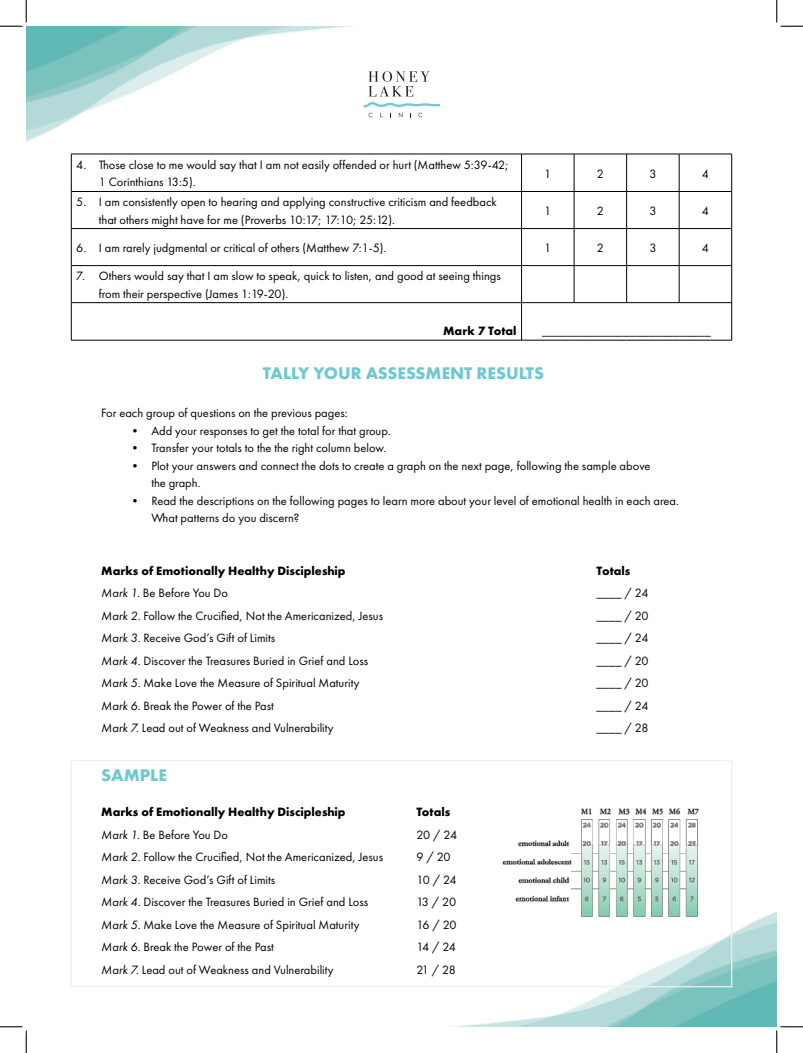
<style>
.page{position:relative;width:803px;height:1053px;background:#fff}
.page>*{position:absolute;margin:0;border:0;box-sizing:border-box;transform-origin:0 0}
.t1{font:700 17.5px "Futura PT";color:#70c8cf}
.t2{font:12.5px/17.5px "Futura PT";color:#000}
.t3{font:700 12.5px "Futura PT";color:#000}
.s1{font-style:italic}
</style>
<div class="page">
<img style="left:26px;top:26px;width:397px;height:116px">
<img style="left:460px;top:912px;width:316px;height:114px">
<svg style="left:368px;top:71px;width:62px;height:25px"></svg>
<svg style="left:368px;top:113px;width:4px;height:4px"></svg>
<svg style="left:380px;top:113px;width:3px;height:4px"></svg>
<svg style="left:399px;top:113px;width:3px;height:4px"></svg>
<svg style="left:418px;top:113px;width:4px;height:4px"></svg>
<svg style="left:363px;top:102px;width:76px;height:5px"></svg>
<hr style="left:71px;top:154px;width:450px;height:1px;background:#000">
<hr style="left:71px;top:154px;width:1px;height:37px;background:#000">
<hr style="left:521px;top:154px;width:53px;height:1px;background:#000">
<hr style="left:521px;top:154px;width:1px;height:37px;background:#000">
<hr style="left:574px;top:154px;width:52px;height:1px;background:#000">
<hr style="left:574px;top:154px;width:1px;height:37px;background:#000">
<hr style="left:626px;top:154px;width:53px;height:1px;background:#000">
<hr style="left:626px;top:154px;width:1px;height:37px;background:#000">
<hr style="left:679px;top:154px;width:52px;height:1px;background:#000">
<hr style="left:679px;top:154px;width:1px;height:37px;background:#000">
<hr style="left:731px;top:154px;width:1px;height:37px;background:#000">
<hr style="left:71px;top:191px;width:450px;height:1px;background:#000">
<hr style="left:71px;top:192px;width:1px;height:36px;background:#000">
<hr style="left:521px;top:191px;width:53px;height:1px;background:#000">
<hr style="left:521px;top:192px;width:1px;height:36px;background:#000">
<hr style="left:574px;top:191px;width:52px;height:1px;background:#000">
<hr style="left:574px;top:192px;width:1px;height:36px;background:#000">
<hr style="left:626px;top:191px;width:53px;height:1px;background:#000">
<hr style="left:626px;top:192px;width:1px;height:36px;background:#000">
<hr style="left:679px;top:191px;width:52px;height:1px;background:#000">
<hr style="left:679px;top:192px;width:1px;height:36px;background:#000">
<hr style="left:731px;top:192px;width:1px;height:36px;background:#000">
<hr style="left:71px;top:228px;width:450px;height:1px;background:#000">
<hr style="left:71px;top:229px;width:1px;height:36px;background:#000">
<hr style="left:521px;top:228px;width:53px;height:1px;background:#000">
<hr style="left:521px;top:229px;width:1px;height:36px;background:#000">
<hr style="left:574px;top:228px;width:52px;height:1px;background:#000">
<hr style="left:574px;top:229px;width:1px;height:36px;background:#000">
<hr style="left:626px;top:228px;width:53px;height:1px;background:#000">
<hr style="left:626px;top:229px;width:1px;height:36px;background:#000">
<hr style="left:679px;top:228px;width:52px;height:1px;background:#000">
<hr style="left:679px;top:229px;width:1px;height:36px;background:#000">
<hr style="left:731px;top:229px;width:1px;height:36px;background:#000">
<hr style="left:71px;top:265px;width:450px;height:1px;background:#000">
<hr style="left:71px;top:266px;width:1px;height:36px;background:#000">
<hr style="left:521px;top:265px;width:53px;height:1px;background:#000">
<hr style="left:521px;top:266px;width:1px;height:36px;background:#000">
<hr style="left:574px;top:265px;width:52px;height:1px;background:#000">
<hr style="left:574px;top:266px;width:1px;height:36px;background:#000">
<hr style="left:626px;top:265px;width:53px;height:1px;background:#000">
<hr style="left:626px;top:266px;width:1px;height:36px;background:#000">
<hr style="left:679px;top:265px;width:52px;height:1px;background:#000">
<hr style="left:679px;top:266px;width:1px;height:36px;background:#000">
<hr style="left:731px;top:266px;width:1px;height:36px;background:#000">
<hr style="left:71px;top:302px;width:450px;height:1px;background:#000">
<hr style="left:71px;top:303px;width:1px;height:37px;background:#000">
<hr style="left:521px;top:302px;width:53px;height:1px;background:#000">
<hr style="left:521px;top:303px;width:1px;height:37px;background:#000">
<hr style="left:574px;top:302px;width:52px;height:1px;background:#000">
<hr style="left:626px;top:302px;width:53px;height:1px;background:#000">
<hr style="left:679px;top:302px;width:52px;height:1px;background:#000">
<hr style="left:731px;top:303px;width:1px;height:37px;background:#000">
<hr style="left:71px;top:340px;width:450px;height:1px;background:#000">
<hr style="left:521px;top:340px;width:53px;height:1px;background:#000">
<hr style="left:574px;top:340px;width:52px;height:1px;background:#000">
<hr style="left:626px;top:340px;width:53px;height:1px;background:#000">
<hr style="left:679px;top:340px;width:52px;height:1px;background:#000">
<div style="left:71px;top:759px;width:661px;height:228px;border:1px solid #e5f4f5"></div>
<img style="left:474px;top:808px;width:244px;height:121px">
<svg style="left:0;top:0;width:27px;height:27px"></svg>
<svg style="left:0;top:1026px;width:27px;height:26px"></svg>
<svg style="left:776px;top:0;width:26px;height:27px"></svg>
<svg style="left:775px;top:1025px;width:27px;height:27px"></svg>
<p class="t2" style="left:99px;top:157px;width:411px;text-indent:-22px">4. Those close to me would say that I am not easily offended or hurt (Matthew 5:39-42;<br>1 Corinthians 13:5).</p>
<p class="t2" style="left:544px;top:165px;width:9px">1</p>
<p class="t2" style="left:596px;top:165px;width:9px">2</p>
<p class="t2" style="left:649px;top:165px;width:9px">3</p>
<p class="t2" style="left:701px;top:165px;width:9px">4</p>
<p class="t2" style="left:99px;top:194px;width:399px;text-indent:-22px">5. I am consistently open to hearing and applying constructive criticism and feedback that others might have for me (Proverbs 10:17; 17:10; 25:12).</p>
<p class="t2" style="left:544px;top:203px;width:9px">1</p>
<p class="t2" style="left:596px;top:203px;width:9px">2</p>
<p class="t2" style="left:649px;top:203px;width:9px">3</p>
<p class="t2" style="left:701px;top:203px;width:9px">4</p>
<p class="t2" style="left:76px;top:240px;width:311px">6. I am rarely judgmental or critical of others (Matthew 7:1-5).</p>
<p class="t2" style="left:544px;top:240px;width:9px">1</p>
<p class="t2" style="left:596px;top:240px;width:9px">2</p>
<p class="t2" style="left:649px;top:240px;width:9px">3</p>
<p class="t2" style="left:701px;top:240px;width:9px">4</p>
<p class="t2" style="left:99px;top:268px;width:403px;text-indent:-22px">7. Others would say that I am slow to speak, quick to listen, and good at seeing things from their perspective (James 1:19-20).</p>
<p class="t3" style="left:443px;top:326px;width:75px">Mark 7 Total</p>
<p class="t2" style="left:542px;top:323px;width:170px">___________________________</p>
<h1 class="t1" style="left:263px;top:365px;width:283px">TALLY YOUR ASSESSMENT RESULTS</h1>
<p class="t2" style="left:101px;top:405px;width:248px">For each group of questions on the previous pages:</p>
<p class="t2" style="left:129px;top:422px;width:263px">• Add your responses to get the total for that group.</p>
<p class="t2" style="left:129px;top:440px;width:259px">• Transfer your totals to the the right column below.</p>
<p class="t2" style="left:151px;top:457px;width:501px;text-indent:-22px">• Plot your answers and connect the dots to create a graph on the next page, following the sample above the graph.</p>
<p class="t2" style="left:151px;top:492px;width:529px;text-indent:-22px">• Read the descriptions on the following pages to learn more about your level of emotional health in each area.<br>What patterns do you discern?</p>
<p class="t3" style="left:101px;top:565px;width:246px">Marks of Emotionally Healthy Discipleship</p>
<p class="t3" style="left:596px;top:565px;width:35px">Totals</p>
<p class="t2" style="left:101px;top:585px;width:128px"><span class="s1">Mark 1.</span> Be Before You Do</p>
<p class="t2" style="left:596px;top:585px;width:53px">____ / 24</p>
<p class="t2" style="left:101px;top:607px;width:283px"><span class="s1">Mark 2.</span> Follow the Crucified, Not the Americanized, Jesus</p>
<p class="t2" style="left:596px;top:607px;width:54px">____ / 20</p>
<p class="t2" style="left:101px;top:630px;width:175px"><span class="s1">Mark 3</span>. Receive God’s Gift of Limits</p>
<p class="t2" style="left:596px;top:630px;width:53px">____ / 24</p>
<p class="t2" style="left:101px;top:652px;width:268px"><span class="s1">Mark 4.</span> Discover the Treasures Buried in Grief and Loss</p>
<p class="t2" style="left:596px;top:652px;width:54px">____ / 20</p>
<p class="t2" style="left:101px;top:675px;width:260px"><span class="s1">Mark 5.</span> Make Love the Measure of Spiritual Maturity</p>
<p class="t2" style="left:596px;top:675px;width:54px">____ / 20</p>
<p class="t2" style="left:101px;top:697px;width:174px"><span class="s1">Mark 6.</span> Break the Power of the Past</p>
<p class="t2" style="left:596px;top:697px;width:53px">____ / 24</p>
<p class="t2" style="left:101px;top:720px;width:234px"><span class="s1">Mark 7.</span> Lead out of Weakness and Vulnerability</p>
<p class="t2" style="left:596px;top:720px;width:53px">____ / 28</p>
<h1 class="t1" style="left:101px;top:768px;width:67px">SAMPLE</h1>
<p class="t3" style="left:101px;top:807px;width:246px">Marks of Emotionally Healthy Discipleship</p>
<p class="t3" style="left:416px;top:807px;width:35px">Totals</p>
<p class="t2" style="left:101px;top:826px;width:128px"><span class="s1">Mark 1.</span> Be Before You Do</p>
<p class="t2" style="left:416px;top:826px;width:42px">20 / 24</p>
<p class="t2" style="left:101px;top:849px;width:283px"><span class="s1">Mark 2.</span> Follow the Crucified, Not the Americanized, Jesus</p>
<p class="t2" style="left:416px;top:849px;width:36px">9 / 20</p>
<p class="t2" style="left:101px;top:871px;width:175px"><span class="s1">Mark 3</span>. Receive God’s Gift of Limits</p>
<p class="t2" style="left:416px;top:871px;width:42px">10 / 24</p>
<p class="t2" style="left:101px;top:894px;width:268px"><span class="s1">Mark 4.</span> Discover the Treasures Buried in Grief and Loss</p>
<p class="t2" style="left:416px;top:894px;width:41px">13 / 20</p>
<p class="t2" style="left:101px;top:916px;width:260px"><span class="s1">Mark 5.</span> Make Love the Measure of Spiritual Maturity</p>
<p class="t2" style="left:416px;top:916px;width:42px">16 / 20</p>
<p class="t2" style="left:101px;top:939px;width:174px"><span class="s1">Mark 6.</span> Break the Power of the Past</p>
<p class="t2" style="left:416px;top:939px;width:41px">14 / 24</p>
<p class="t2" style="left:101px;top:961px;width:234px"><span class="s1">Mark 7.</span> Lead out of Weakness and Vulnerability</p>
<p class="t2" style="left:416px;top:961px;width:41px">21 / 28</p>
</div>
